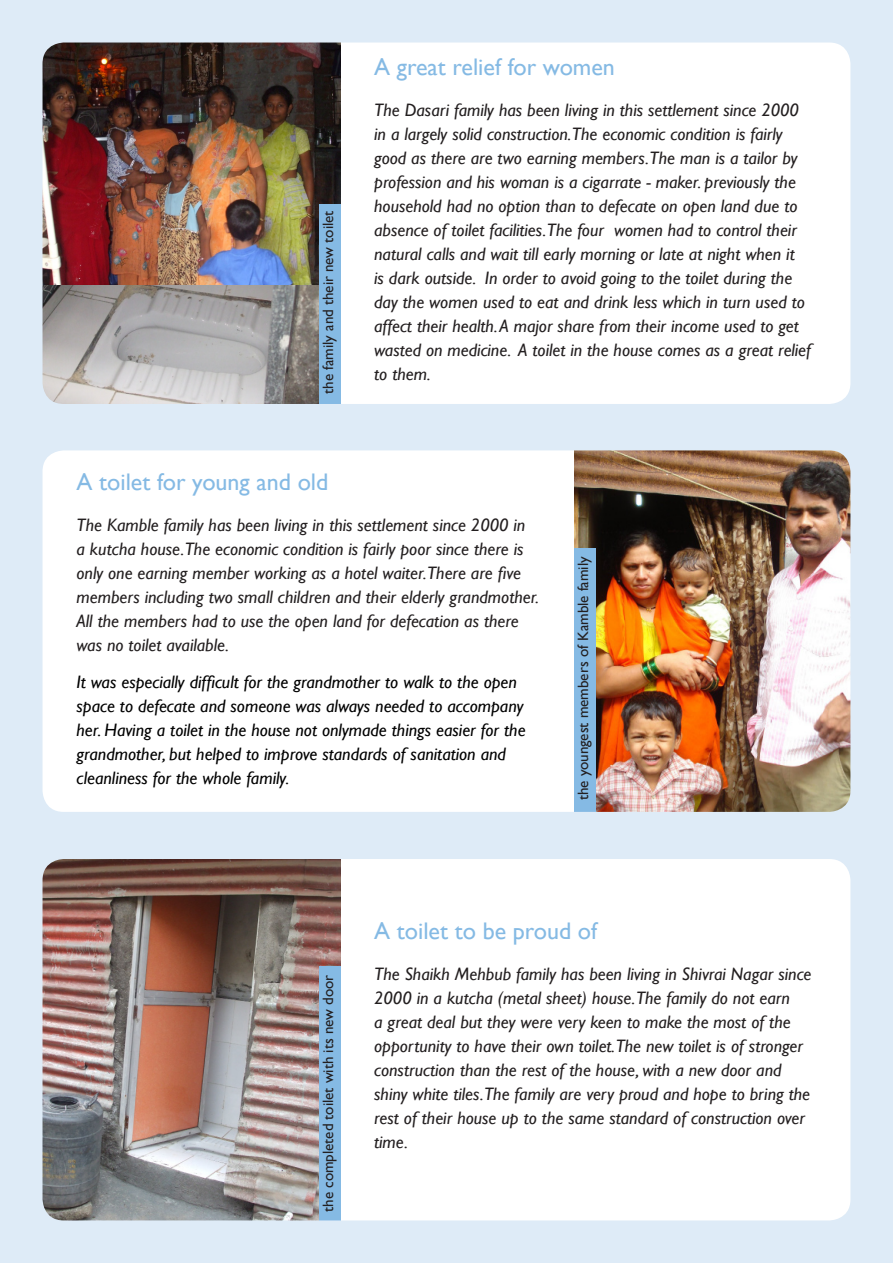
<style>
.page{position:relative;width:893px;height:1263px;background:#fff}
.page>*{position:absolute;margin:0;border:0;box-sizing:border-box;transform-origin:0 0}
.t1{font:24px "Gill Sans";color:#85bae4}
.t2{font:italic 18px/24px "Gill Sans";color:#231f20}
.t3{font:italic 18px/24px "Gill Sans";color:#000}
.t4{font:15px "Gill Sans";color:#231f20}
</style>
<div class="page">
<img style="left:0;top:0;width:893px;height:1263px">
<p class="t4" style="left:319px;top:394px;width:184px;rotate:-90deg">the family and their new toilet</p>
<h1 class="t1" style="left:374px;top:53px;width:242px">A great relief for women</h1>
<p class="t2" style="left:374px;top:97px;width:438px">The Dasari family has been living in this settlement since 2000 in a largely solid construction.The economic condition is fairly good as there are two earning members.The man is a tailor by profession and his woman is a cigarrate - maker. previously the household had no option than to defecate on open land due to absence of toilet facilities.The four women had to control their natural calls and wait till early morning or late at night when it<br>is dark outside. In order to avoid going to the toilet during the day the women used to eat and drink less which in turn used to affect their health. A major share from their income used to get wasted on medicine. A toilet in the house comes as a great relief to them.</p>
<h1 class="t1" style="left:77px;top:468px;width:253px">A toilet for young and old</h1>
<p class="t2" style="left:77px;top:513px;width:464px">The Kamble family has been living in this settlement since 2000 in<br>a kutcha house.The economic condition is fairly poor since there is only one earning member working as a hotel waiter.There are five members including two small children and their elderly grandmother.<br>All the members had to use the open land for defecation as there was no toilet available.</p>
<p class="t3" style="left:77px;top:669px;width:450px">It was especially difficult for the grandmother to walk to the open space to defecate and someone was always needed to accompany her. Having a toilet in the house not onlymade things easier for the grandmother, but helped to improve standards of sanitation and cleanliness for the whole family.</p>
<p class="t4" style="left:574px;top:800px;width:245px;rotate:-90deg">the youngest members of Kamble family</p>
<p class="t4" style="left:319px;top:1212px;width:238px;rotate:-90deg">the completed toilet with its new door</p>
<h1 class="t1" style="left:374px;top:917px;width:224px">A toilet to be proud of</h1>
<p class="t2" style="left:374px;top:961px;width:439px">The Shaikh Mehbub family has been living in Shivrai Nagar since 2000 in a kutcha (metal sheet) house.The family do not earn<br>a great deal but they were very keen to make the most of the opportunity to have their own toilet.The new toilet is of stronger construction than the rest of the house, with a new door and shiny white tiles.The family are very proud and hope to bring the rest of their house up to the same standard of construction over time.</p>
</div>
